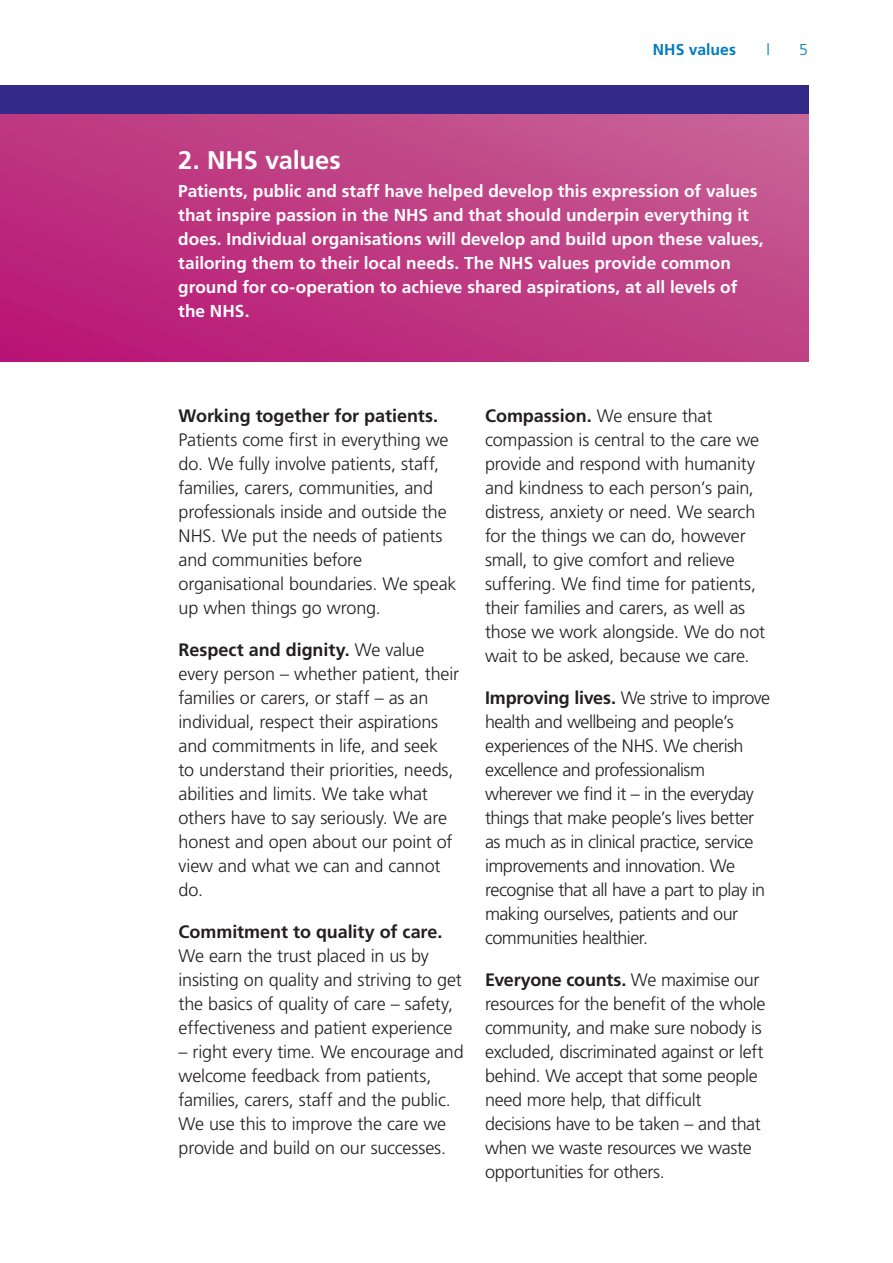
<style>
.page{position:relative;width:893px;height:1263px;background:#fff}
.page>*{position:absolute;margin:0;border:0;box-sizing:border-box;transform-origin:0 0}
.t1{font:700 25.5px "Frutiger";letter-spacing:-.005em;color:#fff}
.t2{font:300 18px/24px "Frutiger";letter-spacing:-.015em;color:#231f20}
.t3{font:700 17.25px/24px "Frutiger";color:#fff}
.t4{font:700 15.75px "Frutiger";letter-spacing:.005em;color:#0079c2}
.t5{font:300 15.75px "Frutiger";color:#0079c2}
.s1{font-weight:700}
</style>
<div class="page">
<div style="left:0;top:85px;width:808px;height:30px;background:#332986"></div>
<svg style="left:0;top:115px;width:808px;height:246px;background:#bf3b83"></svg>
<p class="t4" style="left:653px;top:40px;width:85px">NHS values</p>
<p class="t5" style="left:766px;top:41px;width:5px">|</p>
<p class="t5" style="left:799px;top:41px;width:10px">5</p>
<h2 class="t1" style="left:178px;top:145px;width:164px">2. NHS values</h2>
<p class="t3" style="left:178px;top:179px;width:587px">Patients, public and staff have helped develop this expression of values that inspire passion in the NHS and that should underpin everything it does. Individual organisations will develop and build upon these values, tailoring them to their local needs. The NHS values provide common ground for co-operation to achieve shared aspirations, at all levels of the NHS.</p>
<p class="t2" style="left:179px;top:404px;width:279px"><span class="s1">Working together for patients.<br></span>Patients come first in everything we do. We fully involve patients, staff, families, carers, communities, and professionals inside and outside the NHS. We put the needs of patients and communities before organisational boundaries. We speak up when things go wrong.</p>
<p class="t2" style="left:179px;top:638px;width:282px"><span class="s1">Respect and dignity.</span> We value every person – whether patient, their families or carers, or staff – as an individual, respect their aspirations and commitments in life, and seek<br>to understand their priorities, needs, abilities and limits. We take what others have to say seriously. We are honest and open about our point of view and what we can and cannot do.</p>
<p class="t2" style="left:179px;top:920px;width:285px"><span class="s1">Commitment to quality of care.<br></span>We earn the trust placed in us by insisting on quality and striving to get the basics of quality of care – safety, effectiveness and patient experience</p>
<p class="t2" style="left:179px;top:1040px;width:287px">– right every time. We encourage and welcome feedback from patients, families, carers, staff and the public.<br>We use this to improve the care we provide and build on our successes.</p>
<p class="t2" style="left:485px;top:404px;width:282px"><span class="s1">Compassion.</span> We ensure that compassion is central to the care we provide and respond with humanity and kindness to each person’s pain, distress, anxiety or need. We search for the things we can do, however small, to give comfort and relieve suffering. We find time for patients, their families and carers, as well as those we work alongside. We do not wait to be asked, because we care.</p>
<p class="t2" style="left:485px;top:686px;width:287px"><span class="s1">Improving lives.</span> We strive to improve health and wellbeing and people’s experiences of the NHS. We cherish excellence and professionalism wherever we find it – in the everyday things that make people’s lives better as much as in clinical practice, service improvements and innovation. We recognise that all have a part to play in making ourselves, patients and our communities healthier.</p>
<p class="t2" style="left:485px;top:968px;width:282px"><span class="s1">Everyone counts.</span> We maximise our resources for the benefit of the whole community, and make sure nobody is excluded, discriminated against or left behind. We accept that some people need more help, that difficult decisions have to be taken – and that when we waste resources we waste opportunities for others.</p>
</div>
